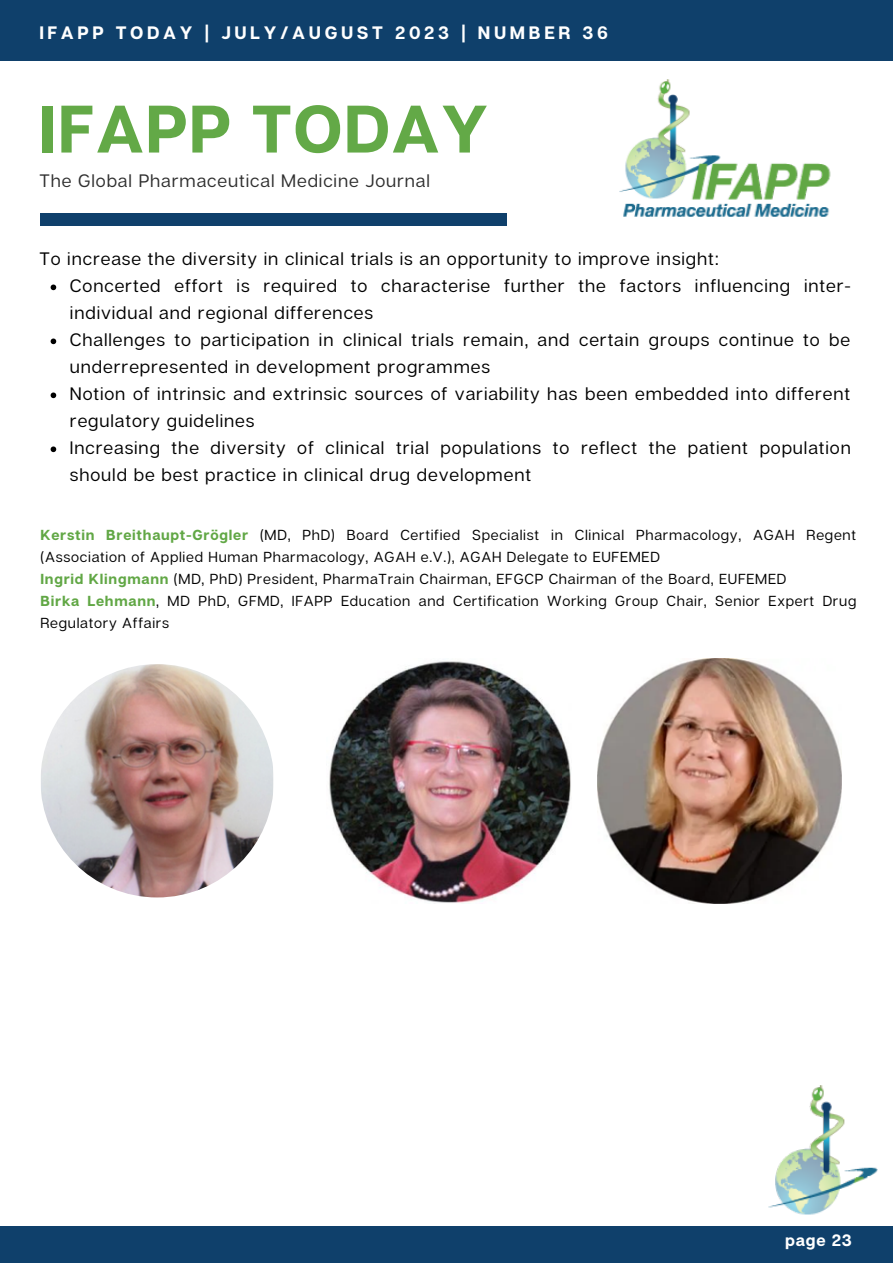
<style>
.page{position:relative;width:893px;height:1264px;background:#fff}
.page>*{position:absolute;margin:0;border:0;box-sizing:border-box;transform-origin:0 0}
.t1{font:700 66.9px "Articulat CF";letter-spacing:.02em;color:#63a947}
.t2{font:18px/27px "Articulat CF";letter-spacing:.05em;color:#000}
.t3{font:18px "Articulat CF";letter-spacing:.05em;color:#2f2f2f}
.t4{font:700 18px "Articulat CF";letter-spacing:.2em;color:#fff}
.t5{font:700 16.5px "Articulat CF";letter-spacing:.05em;color:#fff}
.t6{font:14.55px/21.8px "Articulat CF";letter-spacing:.05em;color:#000}
.s1{font-weight:700;color:#61a745}
</style>
<div class="page">
<div style="left:0;top:0;width:892px;height:61px;background:#0f406b"></div>
<div style="left:40px;top:213px;width:467px;height:12px;background:#0f406b"></div>
<div style="left:0;top:1226px;width:892px;height:36px;background:#0f406b"></div>
<img style="left:768px;top:1085px;width:110px;height:130px">
<img style="left:619px;top:80px;width:212px;height:137px">
<img style="left:40px;top:664px;width:234px;height:233px;border-radius:50%">
<img style="left:329px;top:661px;width:242px;height:242px">
<img style="left:597px;top:659px;width:244px;height:244px">
<svg style="left:51px;top:284px;width:5px;height:6px"></svg>
<svg style="left:51px;top:338px;width:5px;height:6px"></svg>
<svg style="left:51px;top:392px;width:5px;height:6px"></svg>
<svg style="left:51px;top:446px;width:5px;height:6px"></svg>
<p class="t4" style="left:39px;top:21px;width:570px">IFAPP TODAY | JULY/AUGUST 2023 | NUMBER 36</p>
<p class="t1" style="left:39px;top:87px;width:450px">IFAPP TODAY</p>
<p class="t3" style="left:39px;top:169px;width:392px">The Global Pharmaceutical Medicine Journal</p>
<p class="t2" style="left:39px;top:245px;width:681px">To increase the diversity in clinical trials is an opportunity to improve insight:</p>
<p class="t2" style="left:70px;top:272px;width:782px">Concerted effort is required to characterise further the factors influencing inter&shy;individual and regional differences</p>
<p class="t2" style="left:70px;top:326px;width:781px">Challenges to participation in clinical trials remain, and certain groups continue to be underrepresented in development programmes</p>
<p class="t2" style="left:70px;top:380px;width:781px">Notion of intrinsic and extrinsic sources of variability has been embedded into different regulatory guidelines</p>
<p class="t2" style="left:70px;top:434px;width:782px">Increasing the diversity of clinical trial populations to reflect the patient population should be best practice in clinical drug development</p>
<p class="t6" style="left:40px;top:524px;width:817px"><span class="s1">Kerstin Breithaupt-Grögler</span> (MD, PhD) Board Certified Specialist in Clinical Pharmacology, AGAH Regent (Association of Applied Human Pharmacology, AGAH e.V.), AGAH Delegate to EUFEMED</p>
<p class="t6" style="left:40px;top:567px;width:747px"><span class="s1">Ingrid Klingmann</span> (MD, PhD) President, PharmaTrain Chairman, EFGCP Chairman of the Board, EUFEMED</p>
<p class="t6" style="left:40px;top:589px;width:817px"><span class="s1">Birka Lehmann</span>, MD PhD, GFMD, IFAPP Education and Certification Working Group Chair, Senior Expert Drug<br>Regulatory Affairs</p>
<p class="t5" style="left:785px;top:1229px;width:68px">page 23</p>
</div>
